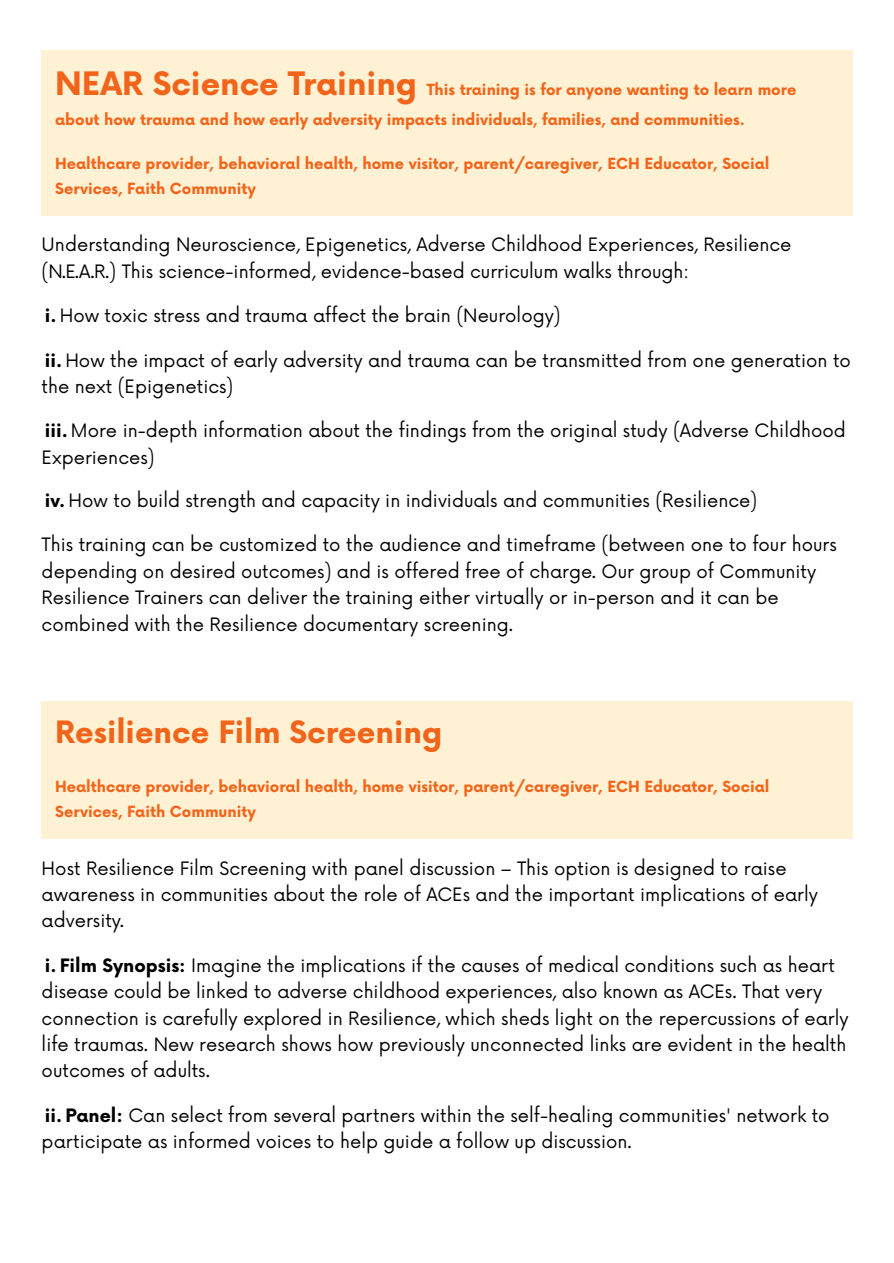
<style>
.page{position:relative;width:894px;height:1263px;background:#fff}
.page>*{position:absolute;margin:0;border:0;box-sizing:border-box;transform-origin:0 0}
.t1{font:700 30px "Now";color:#f26419}
.t2{font:18px/25.8px "Now";color:#000}
.t3{font:700 15px/24.8px "Now";color:#f26419}
.s1{font-size:31.5px}
.s2{font-weight:700}
</style>
<div class="page">
<div style="left:42px;top:51px;width:810px;height:165px;background:#fff1d3"></div>
<div style="left:42px;top:701px;width:810px;height:138px;background:#fff1d3"></div>
<h1 class="t3" style="left:55px;top:75px;width:742px;line-height:30.3px"><span class="s1">NEAR Science Training</span> This training is for anyone wanting to learn more about how trauma and how early adversity impacts individuals, families, and communities.</h1>
<p class="t3" style="left:55px;top:152px;width:715px">Healthcare provider, behavioral health, home visitor, parent/caregiver, ECH Educator, Social<br>Services, Faith Community</p>
<p class="t2" style="left:42px;top:232px;width:751px;line-height:27px">Understanding Neuroscience, Epigenetics, Adverse Childhood Experiences, Resilience (N.E.A.R.) This science-informed, evidence-based curriculum walks through:</p>
<p class="t2" style="left:45px;top:303px;width:517px"><span class="s2">i.</span> How toxic stress and trauma affect the brain (Neurology)</p>
<p class="t2" style="left:42px;top:348px;width:810px"><span class="s2">ii.</span> How the impact of early adversity and trauma can be transmitted from one generation to the next (Epigenetics)</p>
<p class="t2" style="left:42px;top:417px;width:805px;line-height:27px"><span class="s2">iii.</span> More in-depth information about the fi ndings from the original study (Adverse Childhood<br>Experiences)</p>
<p class="t2" style="left:45px;top:489px;width:713px"><span class="s2">iv.</span> How to build strength and capacity in individuals and communities (Resilience)</p>
<p class="t2" style="left:42px;top:532px;width:796px;line-height:26.7px">This training can be customized to the audience and timeframe (between one to four hours depending on desired outcomes) and is offered free of charge. Our group of Community Resilience Trainers can deliver the training either virtually or in-person and it can be combined with the Resilience documentary screening.</p>
<h1 class="t1" style="left:55px;top:716px;width:388px">Resilience Film Screening</h1>
<p class="t3" style="left:55px;top:775px;width:715px">Healthcare provider, behavioral health, home visitor, parent/caregiver, ECH Educator, Social<br>Services, Faith Community</p>
<p class="t2" style="left:42px;top:857px;width:777px">Host Resilience Film Screening with panel discussion – This option is designed to raise awareness in communities about the role of ACEs and the important implications of early adversity.</p>
<p class="t2" style="left:42px;top:953px;width:808px"><span class="s2">i. Film Synopsis:</span> Imagine the implications if the causes of medical conditions such as heart disease could be linked to adverse childhood experiences, also known as ACEs. That very connection is carefully explored in Resilience, which sheds light on the repercussions of early life traumas. New research shows how previously unconnected links are evident in the health outcomes of adults.</p>
<p class="t2" style="left:42px;top:1103px;width:789px"><span class="s2">ii. Panel:</span> Can select from several partners within the self-healing communities' network to participate as informed voices to help guide a follow up discussion.</p>
</div>
